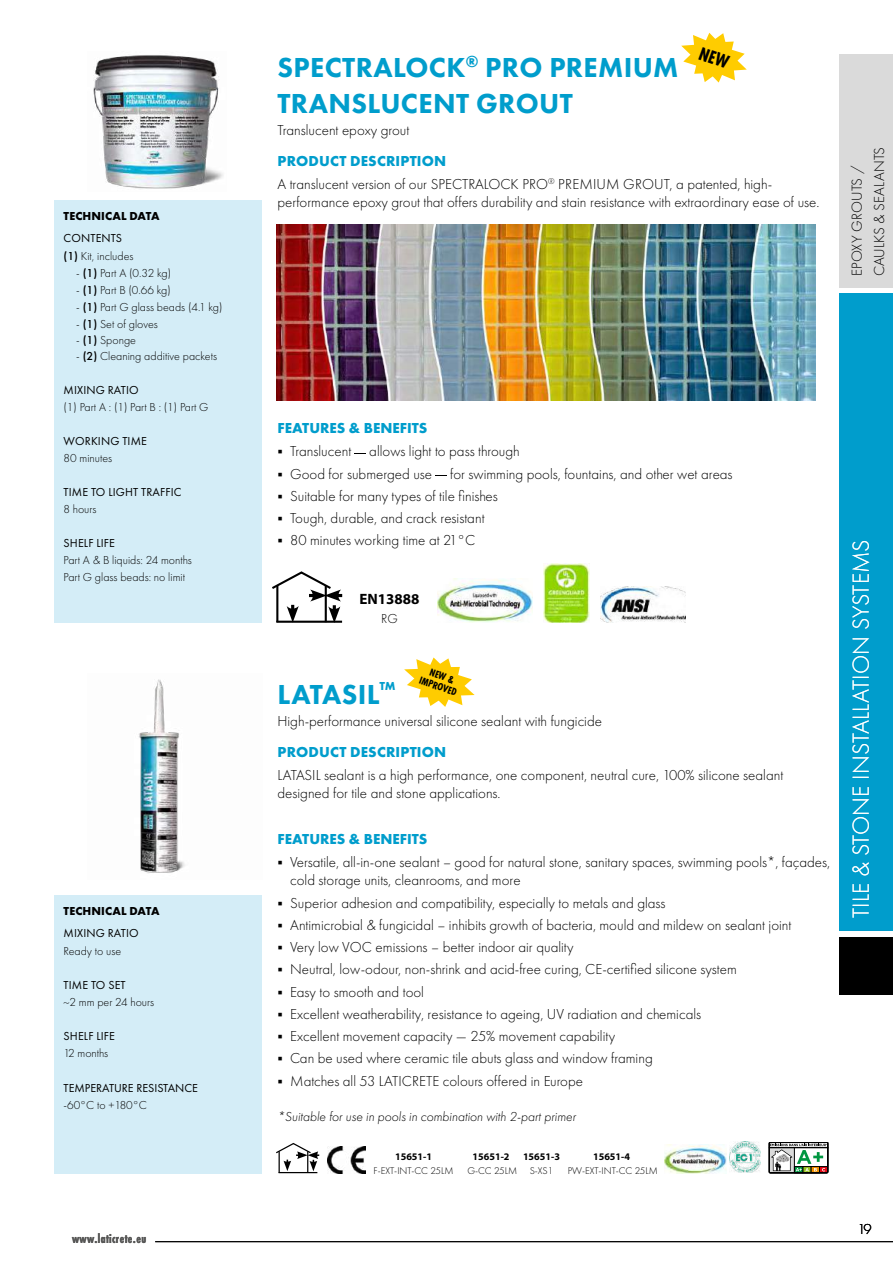
<style>
.page{position:relative;width:893px;height:1263px;background:#fff}
.page>*{position:absolute;margin:0;border:0;box-sizing:border-box;transform-origin:0 0}
.t1{font:800 28.5px/36px "Futura PT";letter-spacing:.01em;color:#009dcc}
.t2{font:300 24px "Futura PT";letter-spacing:.01em;color:#fff}
.t3{font:300 15px/22.2px "Futura PT";color:#000}
.t4{font:700 15px "Futura PT";color:#009dcc}
.t5{font:700 15px "Myriad Pro";color:#000}
.t6{font:italic 300 13.5px "Futura PT";color:#000}
.t7{font:700 13.5px "Futura PT Cond";letter-spacing:.03em;color:#575756;scale:.91 1}
.t8{font:300 13.5px "Futura PT";color:#000}
.t9{font:300 12px/17.1px "Futura PT";color:#000}
.t10{font:12px "Futura PT";letter-spacing:.01em;color:#000}
.t11{font:700 12px "Futura PT";letter-spacing:.01em;color:#000}
.t12{font:700 10.8px/10.8px "Futura PT Cond";color:#000;text-align:center}
.t13{font:300 10.2px "Futura PT";color:#000}
.t14{font:700 10.2px "Myriad Pro";color:#000}
.s1{font-weight:400}
.s2{font-weight:500}
.s3{font-weight:700;color:#009dcc}
</style>
<div class="page">
<hr style="left:155px;top:1241px;width:738px;height:1px;background:#000">
<div style="left:839px;top:54px;width:54px;height:234px;background:#dadada"></div>
<div style="left:839px;top:293px;width:54px;height:638px;background:#009dcc"></div>
<div style="left:839px;top:938px;width:54px;height:57px;background:#000"></div>
<img style="left:93px;top:55px;width:130px;height:134px">
<img style="left:276px;top:225px;width:539px;height:176px">
<img style="left:543px;top:564px;width:47px;height:59px">
<img style="left:437px;top:579px;width:95px;height:44px">
<svg style="left:272px;top:571px;width:70px;height:52px"></svg>
<img style="left:601px;top:587px;width:85px;height:36px">
<img style="left:730px;top:1141px;width:31px;height:31px">
<img style="left:664px;top:1145px;width:62px;height:29px">
<svg style="left:769px;top:1142px;width:59px;height:31px"></svg>
<img style="left:327px;top:1146px;width:38px;height:28px">
<svg style="left:276px;top:1143px;width:43px;height:30px"></svg>
<img style="left:139px;top:679px;width:46px;height:194px">
<div style="left:54px;top:201px;width:207px;height:422px;background:#d4edf7"></div>
<div style="left:54px;top:896px;width:207px;height:278px;background:#d4edf7"></div>
<svg style="left:404px;top:657px;width:71px;height:50px"></svg>
<svg style="left:681px;top:33px;width:66px;height:50px"></svg>
<p class="t11" style="left:64px;top:209px;width:98px">TECHNICAL DATA</p>
<p class="t9" style="left:64px;top:230px;width:71px"><span class="s1">CONTENTS </span><span class="s2">(1)</span> Kit, includes</p>
<p class="t9" style="left:76px;top:264px;width:96px">- <span class="s2">(1)</span> Part A (0.32 kg)</p>
<p class="t9" style="left:76px;top:281px;width:96px">- <span class="s2">(1)</span> Part B (0.66 kg)</p>
<p class="t9" style="left:76px;top:298px;width:148px">- <span class="s2">(1)</span> Part G glass beads (4.1 kg)</p>
<p class="t9" style="left:76px;top:315px;width:83px">- <span class="s2">(1)</span> Set of gloves</p>
<p class="t9" style="left:76px;top:332px;width:61px">- <span class="s2">(1)</span> Sponge</p>
<p class="t9" style="left:76px;top:348px;width:142px">- <span class="s2">(2)</span> Cleaning additive packets</p>
<p class="t10" style="left:64px;top:383px;width:77px">MIXING RATIO</p>
<p class="t9" style="left:64px;top:398px;width:147px">(1) Part A : (1) Part B : (1) Part G</p>
<p class="t10" style="left:64px;top:434px;width:85px">WORKING TIME</p>
<p class="t9" style="left:64px;top:449px;width:50px">80 minutes</p>
<p class="t10" style="left:64px;top:484px;width:119px">TIME TO LIGHT TRAFFIC</p>
<p class="t9" style="left:64px;top:500px;width:34px">8 hours</p>
<p class="t10" style="left:64px;top:536px;width:53px">SHELF LIFE</p>
<p class="t9" style="left:64px;top:552px;width:130px;line-height:16.6px">Part A &amp; B liquids: 24 months<br>Part G glass beads: no limit</p>
<p class="t11" style="left:64px;top:904px;width:98px">TECHNICAL DATA</p>
<p class="t10" style="left:64px;top:926px;width:77px">MIXING RATIO</p>
<p class="t9" style="left:64px;top:942px;width:59px">Ready to use</p>
<p class="t10" style="left:64px;top:978px;width:64px">TIME TO SET</p>
<p class="t9" style="left:64px;top:993px;width:92px">~2 mm per 24 hours</p>
<p class="t10" style="left:64px;top:1029px;width:53px">SHELF LIFE</p>
<p class="t9" style="left:64px;top:1045px;width:46px">12 months</p>
<p class="t10" style="left:64px;top:1080px;width:136px">TEMPERATURE RESISTANCE</p>
<p class="t9" style="left:64px;top:1096px;width:85px">-60°C to +180°C</p>
<p class="t7" style="left:72px;top:1230px;width:83px">www.laticrete.eu</p>
<h1 class="t1" style="left:278px;top:49px;width:402px">SPECTRALOCK<sup>®</sup> PRO PREMIUM<br>TRANSLUCENT GROUT</h1>
<p class="t3" style="left:277px;top:119px;width:133px">Translucent epoxy grout</p>
<p class="t3" style="left:277px;top:149px;width:496px;line-height:23.1px"><span class="s3">PRODUCT DESCRIPTION<br></span>A translucent version of our SPECTRALOCK PRO<sup>®</sup> PREMIUM GROUT, a patented, high-</p>
<p class="t3" style="left:277px;top:191px;width:544px">performance epoxy grout that offers durability and stain resistance with extraordinary ease of use.</p>
<p class="t3" style="left:846px;top:276px;width:131px;rotate:-90deg">EPOXY GROUTS /<br>CAULKS &amp; SEALANTS</p>
<p class="t4" style="left:277px;top:418px;width:151px">FEATURES &amp; BENEFITS</p>
<p class="t3" style="left:290px;top:440px;width:444px">Translucent-allows light to pass through<br>Good for submerged use-for swimming pools, fountains, and other wet areas Suitable for many types of tile finishes<br>Tough, durable, and crack resistant<br>80 minutes working time at 21°C</p>
<p class="t5" style="left:359px;top:589px;width:61px">EN13888</p>
<p class="t8" style="left:381px;top:611px;width:18px">RG</p>
<p class="t12" style="left:425px;top:664px;width:41px;rotate:20deg">NEW &amp;<br>IMPROVED</p>
<h1 class="t1" style="left:278px;top:676px;width:120px">LATASIL<sup>™</sup></h1>
<p class="t3" style="left:277px;top:710px;width:326px">High-performance universal silicone sealant with fungicide</p>
<p class="t4" style="left:278px;top:742px;width:170px">PRODUCT DESCRIPTION</p>
<p class="t3" style="left:277px;top:766px;width:507px;line-height:18px">LATASIL sealant is a high performance, one component, neutral cure, 100% silicone sealant designed for tile and stone applications.</p>
<p class="t4" style="left:277px;top:829px;width:151px">FEATURES &amp; BENEFITS</p>
<p class="t3" style="left:290px;top:853px;width:541px;line-height:18px">Versatile, all-in-one sealant – good for natural stone, sanitary spaces, swimming pools*, façades, cold storage units, cleanrooms, and more</p>
<p class="t3" style="left:290px;top:891px;width:503px">Superior adhesion and compatibility, especially to metals and glass<br>Antimicrobial &amp; fungicidal – inhibits growth of bacteria, mould and mildew on sealant joint Very low VOC emissions – better indoor air quality<br>Neutral, low-odour, non-shrink and acid-free curing, CE-certified silicone system<br>Easy to smooth and tool<br>Excellent weatherability, resistance to ageing, UV radiation and chemicals<br>Excellent movement capacity — 25% movement capability<br>Can be used where ceramic tile abuts glass and window framing<br>Matches all 53 LATICRETE colours offered in Europe</p>
<p class="t6" style="left:277px;top:1109px;width:300px">*Suitable for use in pools in combination with 2-part primer</p>
<p class="t14" style="left:395px;top:1150px;width:38px">15651-1</p>
<p class="t13" style="left:374px;top:1164px;width:81px">F-EXT-INT-CC 25LM</p>
<p class="t14" style="left:473px;top:1150px;width:38px">15651-2</p>
<p class="t13" style="left:467px;top:1164px;width:51px">G-CC 25LM</p>
<p class="t14" style="left:523px;top:1150px;width:38px">15651-3</p>
<p class="t13" style="left:530px;top:1164px;width:25px">S-XS1</p>
<p class="t14" style="left:593px;top:1150px;width:38px">15651-4</p>
<p class="t13" style="left:568px;top:1164px;width:92px">PW-EXT-INT-CC 25LM</p>
<h2 class="t2" style="left:847px;top:918px;width:380px;rotate:-90deg">TILE &amp; STONE INSTALLATION SYSTEMS</h2>
<p class="t3" style="left:857px;top:1218px;width:16px">19</p>
</div>
